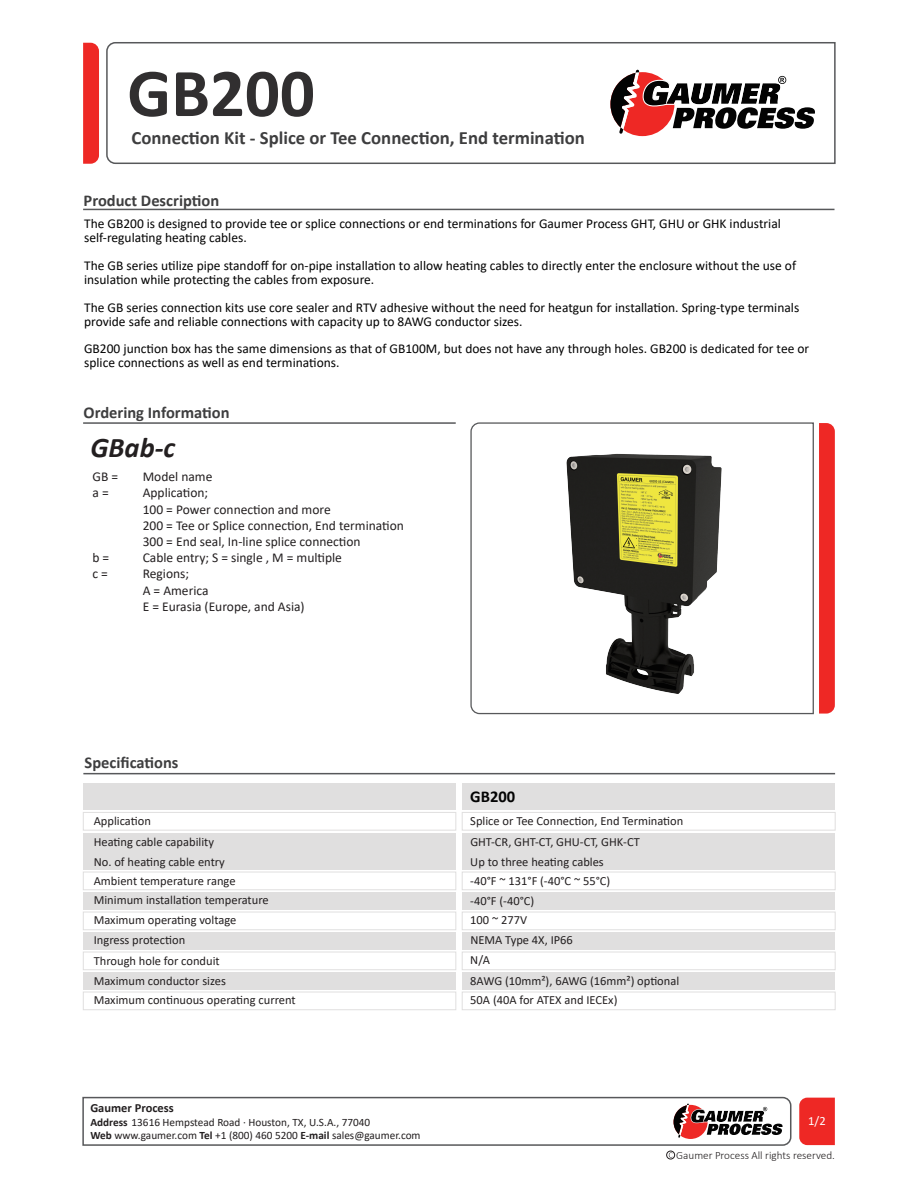
<style>
.page{position:relative;width:918px;height:1188px;background:#fff}
.page>*{position:absolute;margin:0;border:0;box-sizing:border-box;transform-origin:0 0}
.t1{font:700 69px "Calibri";color:#312f30}
.t2{font:italic 700 28.5px "Calibri";color:#231f20}
.t3{font:700 18.75px "Calibri";color:#3e3e3f}
.t4{font:700 16.5px "Calibri";color:#3e3e3f}
.t5{font:700 16.5px "Calibri";color:#030303}
.t6{font:13.5px/14px "Calibri";color:#030303}
.t7{font:13.5px/16.2px "Calibri";color:#231f20}
.t8{font:12.6px "Calibri";color:#fff}
.t9{font:12.45px/19.6px "Calibri";color:#231f20}
.t10{font:700 12.45px "Calibri";color:#231f20}
.t11{font:11.25px/13.5px "Calibri";color:#231f20}
.t12{font:300 11.1px "Calibri";color:#231f20}
.s1{font-weight:700}
</style>
<div class="page">
<svg style="left:83px;top:43px;width:16px;height:121px;background:#ee2d2a"></svg>
<div style="left:666px;top:1151px;width:9px;height:8px;border:1px solid #231f20;border-radius:50%"></div>
<svg style="left:799px;top:1098px;width:36px;height:47px;background:#ee2d2a"></svg>
<svg style="left:106px;top:42px;width:730px;height:122px"></svg>
<svg style="left:610px;top:70px;width:206px;height:67px"></svg>
<svg style="left:82px;top:1096px;width:710px;height:62px"></svg>
<div style="left:462px;top:783px;width:373px;height:26px;background:#e0dfdf"></div>
<div style="left:83px;top:783px;width:373px;height:26px;background:#e0dfdf"></div>
<div style="left:83px;top:833px;width:373px;height:37px;background:#e0dfdf"></div>
<div style="left:462px;top:833px;width:373px;height:37px;background:#e0dfdf"></div>
<div style="left:83px;top:872px;width:373px;height:18px;border:1px solid #e0dfdf"></div>
<div style="left:462px;top:872px;width:373px;height:18px;border:1px solid #e0dfdf"></div>
<div style="left:83px;top:892px;width:373px;height:18px;background:#e0dfdf"></div>
<div style="left:462px;top:892px;width:373px;height:18px;background:#e0dfdf"></div>
<div style="left:83px;top:912px;width:373px;height:18px;border:1px solid #e0dfdf"></div>
<div style="left:462px;top:912px;width:373px;height:18px;border:1px solid #e0dfdf"></div>
<div style="left:83px;top:932px;width:373px;height:18px;background:#e0dfdf"></div>
<div style="left:462px;top:932px;width:373px;height:18px;background:#e0dfdf"></div>
<div style="left:83px;top:952px;width:373px;height:18px;border:1px solid #e0dfdf"></div>
<div style="left:462px;top:952px;width:373px;height:18px;border:1px solid #e0dfdf"></div>
<div style="left:83px;top:972px;width:373px;height:18px;background:#e0dfdf"></div>
<div style="left:462px;top:972px;width:373px;height:18px;background:#e0dfdf"></div>
<div style="left:83px;top:992px;width:373px;height:18px;border:1px solid #e0dfdf"></div>
<div style="left:462px;top:992px;width:373px;height:18px;border:1px solid #e0dfdf"></div>
<div style="left:83px;top:812px;width:373px;height:18px;border:1px solid #e0dfdf"></div>
<div style="left:462px;top:812px;width:373px;height:18px;border:1px solid #e0dfdf"></div>
<svg style="left:819px;top:423px;width:16px;height:291px;background:#ee2b29"></svg>
<svg style="left:470px;top:422px;width:344px;height:293px"></svg>
<hr style="left:83px;top:209px;width:752px;height:1px;background:#57585a">
<hr style="left:83px;top:773px;width:752px;height:1px;background:#57585a">
<hr style="left:83px;top:422px;width:373px;height:2px;background:#57585a">
<img style="left:537px;top:433px;width:208px;height:271px">
<h1 class="t1" style="left:127px;top:44px;width:189px">GB200</h1>
<h3 class="t3" style="left:132px;top:125px;width:455px">Connection Kit - Splice or Tee Connection, End termination</h3>
<p class="t4" style="left:84px;top:189px;width:137px">Product Description</p>
<p class="t6" style="left:84px;top:216px;width:698px">The GB200 is designed to provide tee or splice connections or end terminations for Gaumer Process GHT, GHU or GHK industrial self-regulating heating cables.</p>
<p class="t6" style="left:84px;top:258px;width:714px">The GB series utilize pipe standoff for on-pipe installation to allow heating cables to directly enter the enclosure without the use of insulation while protecting the cables from exposure.</p>
<p class="t6" style="left:84px;top:300px;width:717px">The GB series connection kits use core sealer and RTV adhesive without the need for heatgun for installation. Spring-type terminals provide safe and reliable connections with capacity up to 8AWG conductor sizes.</p>
<p class="t6" style="left:84px;top:342px;width:727px">GB200 junction box has the same dimensions as that of GB100M, but does not have any through holes. GB200 is dedicated for tee or splice connections as well as end terminations.</p>
<p class="t4" style="left:84px;top:401px;width:147px">Ordering Information</p>
<h2 class="t2" style="left:90px;top:428px;width:86px">GBab-c</h2>
<p class="t7" style="left:92px;top:468px;width:27px">GB =</p>
<p class="t7" style="left:143px;top:468px;width:71px">Model name</p>
<p class="t7" style="left:92px;top:484px;width:18px">a =</p>
<p class="t7" style="left:143px;top:484px;width:263px">Application;<br>100 = Power connection and more<br>200 = Tee or Splice connection, End termination 300 = End seal, In-line splice connection</p>
<p class="t7" style="left:92px;top:549px;width:18px">b =</p>
<p class="t7" style="left:143px;top:549px;width:201px">Cable entry; S = single , M = multiple</p>
<p class="t7" style="left:92px;top:565px;width:17px">c =</p>
<p class="t7" style="left:143px;top:565px;width:163px">Regions;<br>A = America<br>E = Eurasia (Europe, and Asia)</p>
<p class="t4" style="left:85px;top:751px;width:95px">Specifications</p>
<p class="t9" style="left:94px;top:811px;width:59px">Application</p>
<p class="t9" style="left:94px;top:851px;width:133px">No. of heating cable entry</p>
<p class="t9" style="left:94px;top:831px;width:122px">Heating cable capability</p>
<p class="t9" style="left:94px;top:870px;width:177px">Ambient temperature range<br>Minimum installation temperature<br>Maximum operating voltage<br>Ingress protection</p>
<p class="t9" style="left:94px;top:970px;width:203px">Maximum conductor sizes<br>Maximum continuous operating current</p>
<p class="t9" style="left:94px;top:950px;width:127px">Through hole for conduit</p>
<p class="t10" style="left:90px;top:1099px;width:85px">Gaumer Process</p>
<p class="t11" style="left:90px;top:1115px;width:332px"><span class="s1">Address</span> 13616 Hempstead Road · Houston, TX, U.S.A., 77040<br><span class="s1">Web</span> www.gaumer.com <span class="s1">Tel</span> +1 (800) 460 5200 <span class="s1">E-mail</span> sales@gaumer.com</p>
<p class="t5" style="left:470px;top:784px;width:46px">GB200</p>
<p class="t9" style="left:470px;top:810px;width:215px">Splice or Tee Connection, End Termination</p>
<p class="t9" style="left:470px;top:851px;width:135px">Up to three heating cables</p>
<p class="t9" style="left:470px;top:831px;width:171px">GHT-CR, GHT-CT, GHU-CT, GHK-CT</p>
<p class="t9" style="left:470px;top:870px;width:142px">-40°F ~ 131°F (-40°C ~ 55°C)</p>
<p class="t9" style="left:470px;top:910px;width:58px">100 ~ 277V</p>
<p class="t9" style="left:470px;top:949px;width:210px;line-height:20.9px">N/A<br>8AWG (10mm²), 6AWG (16mm²) optional</p>
<p class="t9" style="left:470px;top:990px;width:149px">50A (40A for ATEX and IECEx)</p>
<p class="t9" style="left:470px;top:890px;width:66px">-40°F (-40°C)</p>
<p class="t9" style="left:470px;top:930px;width:104px">NEMA Type 4X, IP66</p>
<p class="t8" style="left:808px;top:1112px;width:19px">1/2</p>
<p class="t12" style="left:676px;top:1148px;width:160px">Gaumer Process All rights reserved.</p>
</div>
